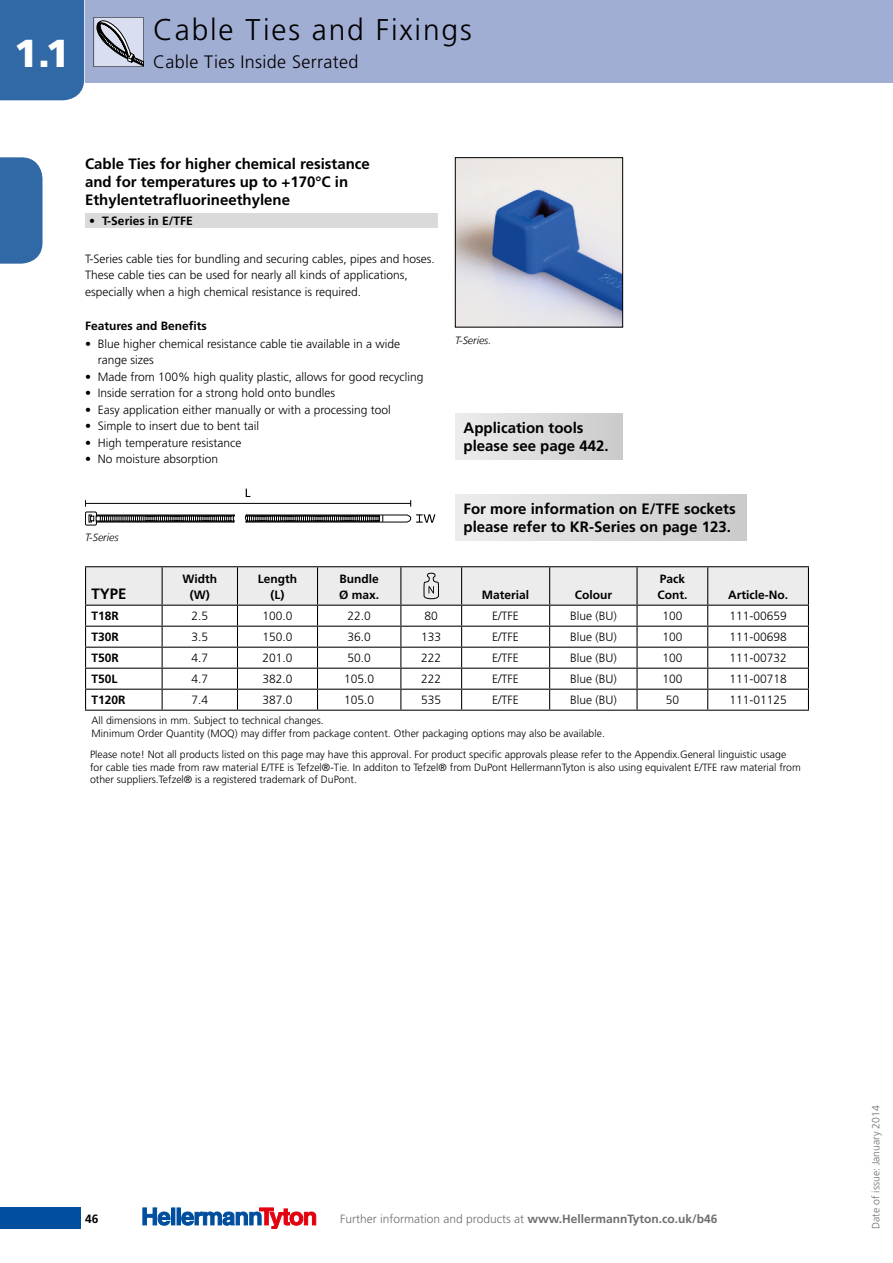
<style>
.page{position:relative;width:893px;height:1263px;background:#fff}
.page>*{position:absolute;margin:0;border:0;box-sizing:border-box;transform-origin:0 0}
.t1{font:900 39px "Frutiger LT";color:#fff}
.t2{font:300 30px "Frutiger LT";letter-spacing:.06em;color:#000}
.t3{font:300 18px "Frutiger LT";letter-spacing:.02em;color:#000}
.t4{font:700 15px/18px "Frutiger LT";color:#000}
.t5{font:300 12px/16.5px "Frutiger LT";color:#000}
.t6{font:700 12px/16.5px "Frutiger LT";color:#000;text-align:center}
.t7{font:300 12px "Frutiger LT";color:#6f6f6e}
.t8{font:300 10.5px/12.6px "Frutiger LT";color:#000}
.t9{font:300 10.5px "Frutiger LT";color:#6f6f6e}
.t10{font:italic 300 10.5px "Frutiger LT";color:#000}
.s1{font-weight:700}
</style>
<div class="page">
<div style="left:85px;top:0;width:808px;height:82px;background:#a1aed3"></div>
<div style="left:0;top:0;width:84px;height:100px;background:#3168a6"></div>
<div style="left:0;top:1208px;width:81px;height:21px;background:#004e9e"></div>
<div style="left:171px;top:1208px;width:4px;height:17px;border:1px solid #004e9e"></div>
<div style="left:177px;top:1208px;width:4px;height:17px;border:1px solid #004e9e"></div>
<svg style="left:142px;top:1208px;width:28px;height:18px"></svg>
<svg style="left:181px;top:1208px;width:135px;height:21px"></svg>
<svg style="left:0;top:157px;width:43px;height:107px;background:#3c70ab"></svg>
<svg style="left:94px;top:17px;width:50px;height:50px;background:#acafbd"></svg>
<img style="left:457px;top:159px;width:164px;height:166px">
<div style="left:455px;top:157px;width:168px;height:170px;border:1px solid #000"></div>
<div style="left:85px;top:213px;width:353px;height:15px;background:#dadada"></div>
<svg style="left:85px;top:489px;width:350px;height:36px"></svg>
<hr style="left:85px;top:566px;width:77px;height:1px;background:#000">
<hr style="left:162px;top:566px;width:75px;height:1px;background:#000">
<hr style="left:237px;top:566px;width:81px;height:1px;background:#000">
<hr style="left:318px;top:566px;width:83px;height:1px;background:#000">
<hr style="left:401px;top:566px;width:61px;height:1px;background:#000">
<hr style="left:462px;top:566px;width:88px;height:1px;background:#000">
<hr style="left:550px;top:566px;width:87px;height:1px;background:#000">
<hr style="left:637px;top:566px;width:71px;height:1px;background:#000">
<hr style="left:708px;top:566px;width:101px;height:1px;background:#000">
<hr style="left:85px;top:710px;width:77px;height:1px;background:#000">
<hr style="left:162px;top:710px;width:75px;height:1px;background:#000">
<hr style="left:237px;top:710px;width:81px;height:1px;background:#000">
<hr style="left:318px;top:710px;width:83px;height:1px;background:#000">
<hr style="left:401px;top:710px;width:61px;height:1px;background:#000">
<hr style="left:462px;top:710px;width:88px;height:1px;background:#000">
<hr style="left:550px;top:710px;width:87px;height:1px;background:#000">
<hr style="left:637px;top:710px;width:71px;height:1px;background:#000">
<hr style="left:708px;top:710px;width:101px;height:1px;background:#000">
<svg style="left:85px;top:567px;width:724px;height:143px"></svg>
<div style="left:455px;top:413px;width:168px;height:47px;background:linear-gradient(to right,#ededed,#cacbcb)"></div>
<div style="left:455px;top:494px;width:291px;height:47px;background:linear-gradient(to right,#ededed,#cacbcb)"></div>
<h1 class="t1" style="left:14px;top:30px;width:57px">1.1</h1>
<h2 class="t2" style="left:153px;top:12px;width:320px">Cable Ties and Fixings</h2>
<h3 class="t3" style="left:153px;top:52px;width:207px">Cable Ties Inside Serrated</h3>
<p class="t4" style="left:85px;top:154px;width:286px">Cable Ties for higher chemical resistance and for temperatures up to +170°C in<br>Ethylentetrafluorineethylene</p>
<p class="t6" style="left:89px;top:213px;width:105px">• T-Series in E/TFE</p>
<p class="t5" style="left:85px;top:250px;width:351px">T-Series cable ties for bundling and securing cables, pipes and hoses.<br>These cable ties can be used for nearly all kinds of applications, especially when a high chemical resistance is required.</p>
<p class="t6" style="left:85px;top:318px;width:123px">Features and Benefits</p>
<p class="t5" style="left:98px;top:335px;width:304px;text-indent:-13px">• Blue higher chemical resistance cable tie available in a wide range sizes</p>
<p class="t5" style="left:85px;top:368px;width:340px">• Made from 100% high quality plastic, allows for good recycling</p>
<p class="t5" style="left:85px;top:385px;width:251px">• Inside serration for a strong hold onto bundles</p>
<p class="t5" style="left:85px;top:401px;width:307px">• Easy application either manually or with a processing tool</p>
<p class="t5" style="left:85px;top:418px;width:176px">• Simple to insert due to bent tail</p>
<p class="t5" style="left:85px;top:434px;width:158px">• High temperature resistance</p>
<p class="t5" style="left:85px;top:451px;width:135px">• No moisture absorption</p>
<p class="t10" style="left:85px;top:531px;width:35px">T-Series</p>
<p class="t4" style="left:92px;top:585px;width:37px">TYPE</p>
<p class="t6" style="left:182px;top:570px;width:36px">Width (W)</p>
<p class="t6" style="left:258px;top:570px;width:41px">Length (L)</p>
<p class="t6" style="left:339px;top:570px;width:42px;text-align:left">Bundle<br>Ø max.</p>
<p class="t10" style="left:455px;top:334px;width:38px">T-Series.</p>
<p class="t4" style="left:463px;top:419px;width:147px">Application tools please see page 442.</p>
<p class="t4" style="left:463px;top:500px;width:274px">For more information on E/TFE sockets please refer to KR-Series on page 123.</p>
<p class="t6" style="left:482px;top:587px;width:49px">Material</p>
<p class="t6" style="left:575px;top:587px;width:39px">Colour</p>
<p class="t6" style="left:657px;top:570px;width:31px;text-align:left">Pack<br>Cont.</p>
<p class="t6" style="left:728px;top:587px;width:61px">Article-No.</p>
<p class="t6" style="left:92px;top:608px;width:29px">T18R</p>
<p class="t5" style="left:191px;top:608px;width:18px">2.5</p>
<p class="t5" style="left:262px;top:608px;width:32px">100.0</p>
<p class="t5" style="left:348px;top:608px;width:25px">22.0</p>
<p class="t5" style="left:425px;top:608px;width:15px">80</p>
<p class="t5" style="left:492px;top:608px;width:28px">E/TFE</p>
<p class="t5" style="left:570px;top:608px;width:48px">Blue (BU)</p>
<p class="t5" style="left:662px;top:608px;width:22px">100</p>
<p class="t5" style="left:729px;top:608px;width:59px">111-00659</p>
<p class="t6" style="left:92px;top:629px;width:29px">T30R</p>
<p class="t5" style="left:191px;top:629px;width:18px">3.5</p>
<p class="t5" style="left:262px;top:629px;width:32px">150.0</p>
<p class="t5" style="left:348px;top:629px;width:25px">36.0</p>
<p class="t5" style="left:421px;top:629px;width:22px">133</p>
<p class="t5" style="left:492px;top:629px;width:28px">E/TFE</p>
<p class="t5" style="left:570px;top:629px;width:48px">Blue (BU)</p>
<p class="t5" style="left:662px;top:629px;width:22px">100</p>
<p class="t5" style="left:729px;top:629px;width:59px">111-00698</p>
<p class="t6" style="left:92px;top:650px;width:29px">T50R</p>
<p class="t5" style="left:191px;top:650px;width:18px">4.7</p>
<p class="t5" style="left:262px;top:650px;width:32px">201.0</p>
<p class="t5" style="left:348px;top:650px;width:25px">50.0</p>
<p class="t5" style="left:421px;top:650px;width:22px">222</p>
<p class="t5" style="left:492px;top:650px;width:28px">E/TFE</p>
<p class="t5" style="left:570px;top:650px;width:48px">Blue (BU)</p>
<p class="t5" style="left:662px;top:650px;width:22px">100</p>
<p class="t5" style="left:729px;top:650px;width:59px">111-00732</p>
<p class="t6" style="left:92px;top:671px;width:28px">T50L</p>
<p class="t5" style="left:191px;top:671px;width:18px">4.7</p>
<p class="t5" style="left:262px;top:671px;width:32px">382.0</p>
<p class="t5" style="left:344px;top:671px;width:32px">105.0</p>
<p class="t5" style="left:421px;top:671px;width:22px">222</p>
<p class="t5" style="left:492px;top:671px;width:28px">E/TFE</p>
<p class="t5" style="left:570px;top:671px;width:48px">Blue (BU)</p>
<p class="t5" style="left:662px;top:671px;width:22px">100</p>
<p class="t5" style="left:729px;top:671px;width:59px">111-00718</p>
<p class="t6" style="left:92px;top:692px;width:36px">T120R</p>
<p class="t5" style="left:191px;top:692px;width:18px">7.4</p>
<p class="t5" style="left:262px;top:692px;width:32px">387.0</p>
<p class="t5" style="left:344px;top:692px;width:32px">105.0</p>
<p class="t5" style="left:421px;top:692px;width:22px">535</p>
<p class="t5" style="left:492px;top:692px;width:28px">E/TFE</p>
<p class="t5" style="left:570px;top:692px;width:48px">Blue (BU)</p>
<p class="t5" style="left:666px;top:692px;width:15px">50</p>
<p class="t5" style="left:729px;top:692px;width:59px">111-01125</p>
<p class="t8" style="left:92px;top:714px;width:515px">All dimensions in mm. Subject to technical changes.<br>Minimum Order Quantity (MOQ) may differ from package content. Other packaging options may also be available.</p>
<p class="t8" style="left:90px;top:748px;width:712px">Please note! Not all products listed on this page may have this approval. For product specific approvals please refer to the Appendix.General linguistic usage for cable ties made from raw material E/TFE is Tefzel®-Tie. In additon to Tefzel® from DuPont HellermannTyton is also using equivalent E/TFE raw material from other suppliers.Tefzel® is a registered trademark of DuPont.</p>
<p class="t6" style="left:85px;top:1210px;width:15px">46</p>
<p class="t7" style="left:340px;top:1212px;width:379px">Further information and products at <span class="s1">www.HellermannTyton.co.uk/b46</span></p>
<p class="t9" style="left:870px;top:1229px;width:125px;rotate:-90deg">Date of issue: January 2014</p>
</div>
